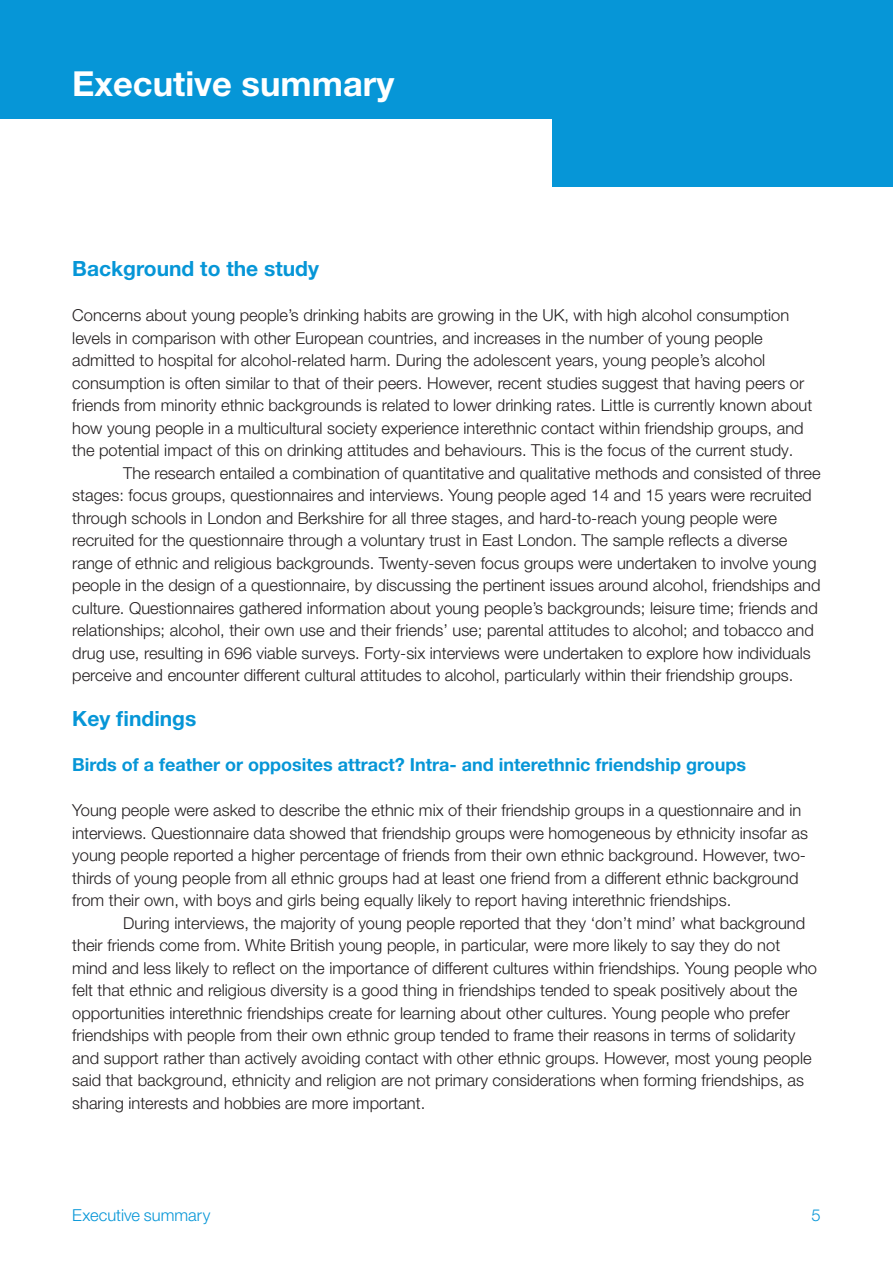
<style>
.page{position:relative;width:893px;height:1263px;background:#fff}
.page>*{position:absolute;margin:0;border:0;box-sizing:border-box;transform-origin:0 0}
.t1{font:700 34.5px "Helvetica Neue LT Pro";color:#fff}
.t2{font:700 21px "Helvetica Neue LT Pro";color:#0696d7}
.t3{font:700 18px "Helvetica Neue LT Pro";color:#0696d7}
.t4{font:300 16.5px/22.5px "Helvetica Neue LT Pro";color:#231f20}
.t5{font:300 16.5px "Helvetica Neue LT Pro";letter-spacing:.005em;color:#0696d7}
</style>
<div class="page">
<div style="left:0;top:0;width:893px;height:119px;background:#0696d7"></div>
<div style="left:553px;top:0;width:340px;height:186px;background:#0696d7"></div>
<h1 class="t1" style="left:72px;top:62px;width:323px">Executive summary</h1>
<p class="t2" style="left:72px;top:255px;width:248px">Background to the study</p>
<p class="t4" style="left:72px;top:304px;width:741px">Concerns about young people’s drinking habits are growing in the UK, with high alcohol consumption levels in comparison with other European countries, and increases in the number of young people admitted to hospital for alcohol-related harm. During the adolescent years, young people’s alcohol consumption is often similar to that of their peers. However, recent studies suggest that having peers or friends from minority ethnic backgrounds is related to lower drinking rates. Little is currently known about how young people in a multicultural society experience interethnic contact within friendship groups, and the potential impact of this on drinking attitudes and behaviours. This is the focus of the current study.</p>
<p class="t4" style="left:72px;top:461px;width:750px;text-indent:51px">The research entailed a combination of quantitative and qualitative methods and consisted of three stages: focus groups, questionnaires and interviews. Young people aged 14 and 15 years were recruited through schools in London and Berkshire for all three stages, and hard-to-reach young people were recruited for the questionnaire through a voluntary trust in East London. The sample reflects a diverse range of ethnic and religious backgrounds. Twenty-seven focus groups were undertaken to involve young people in the design of a questionnaire, by discussing the pertinent issues around alcohol, friendships and culture. Questionnaires gathered information about young people’s backgrounds; leisure time; friends and relationships; alcohol, their own use and their friends’ use; parental attitudes to alcohol; and tobacco and drug use, resulting in 696 viable surveys. Forty-six interviews were undertaken to explore how individuals perceive and encounter different cultural attitudes to alcohol, particularly within their friendship groups.</p>
<p class="t2" style="left:72px;top:705px;width:126px">Key findings</p>
<p class="t3" style="left:72px;top:753px;width:675px">Birds of a feather or opposites attract? Intra- and interethnic friendship groups</p>
<p class="t4" style="left:72px;top:799px;width:737px">Young people were asked to describe the ethnic mix of their friendship groups in a questionnaire and in interviews. Questionnaire data showed that friendship groups were homogeneous by ethnicity insofar as young people reported a higher percentage of friends from their own ethnic background. However, two&shy;thirds of young people from all ethnic groups had at least one friend from a different ethnic background from their own, with boys and girls being equally likely to report having interethnic friendships.</p>
<p class="t4" style="left:72px;top:911px;width:746px;text-indent:51px">During interviews, the majority of young people reported that they ‘don’t mind’ what background their friends come from. White British young people, in particular, were more likely to say they do not mind and less likely to reflect on the importance of different cultures within friendships. Young people who felt that ethnic and religious diversity is a good thing in friendships tended to speak positively about the opportunities interethnic friendships create for learning about other cultures. Young people who prefer friendships with people from their own ethnic group tended to frame their reasons in terms of solidarity and support rather than actively avoiding contact with other ethnic groups. However, most young people said that background, ethnicity and religion are not primary considerations when forming friendships, as sharing interests and hobbies are more important.</p>
<p class="t5" style="left:72px;top:1205px;width:140px">Executive summary</p>
<p class="t5" style="left:811px;top:1205px;width:11px">5</p>
</div>
